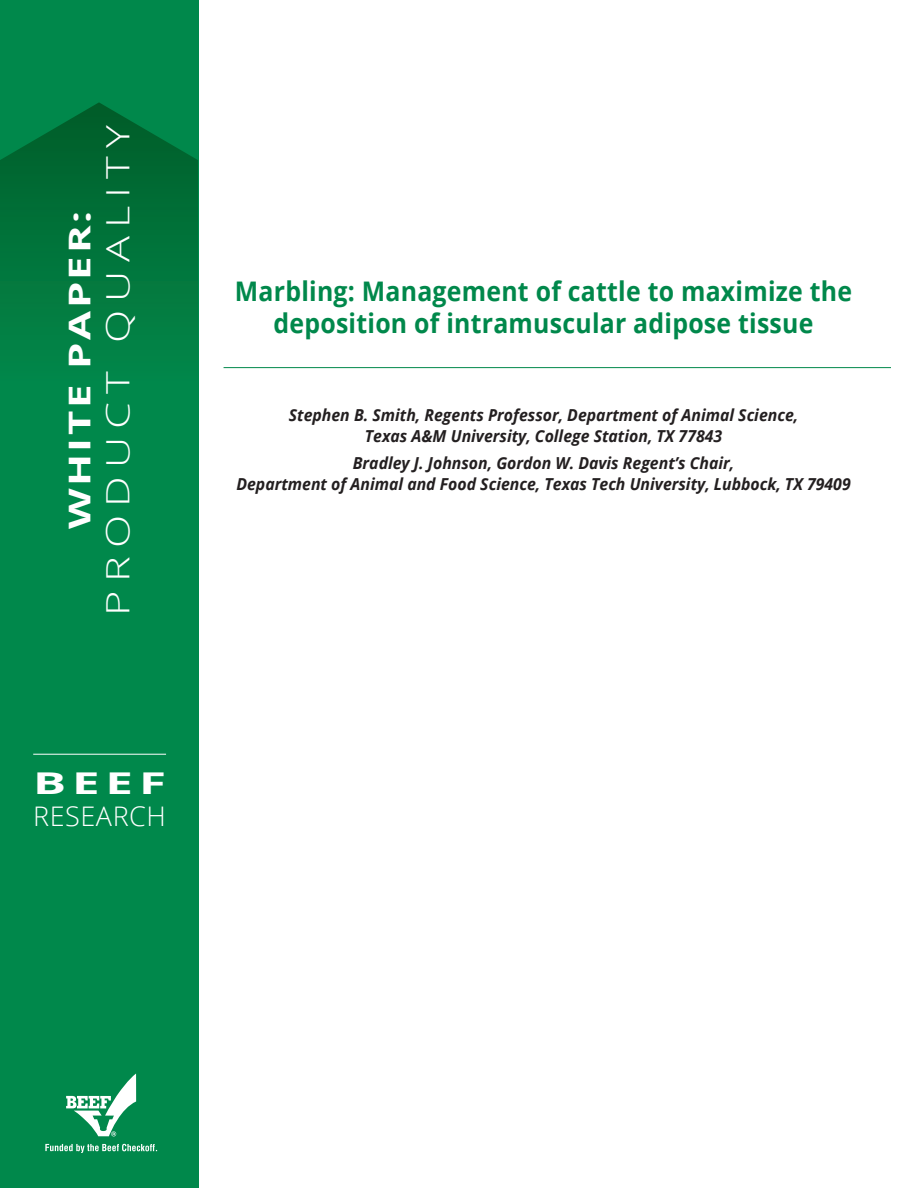
<style>
.page{position:relative;width:918px;height:1188px;background:#fff}
.page>*{position:absolute;margin:0;border:0;box-sizing:border-box;transform-origin:0 0}
.t1{font:300 32.1px "Open Sans";letter-spacing:.19em;color:#fff;scale:1.35 1}
.t2{font:700 30px "Open Sans";letter-spacing:.06em;color:#fff;scale:1.4 1}
.t3{font:700 30px "Open Sans";letter-spacing:.06em;color:#fff;scale:1.64 1}
.t4{font:700 27px/32.4px "Open Sans";letter-spacing:.01em;color:#00884b;text-align:center;scale:.92 1}
.t5{font:300 27px "Open Sans";letter-spacing:.02em;color:#fff}
.t6{font:italic 700 16.5px/21px "Open Sans";color:#231f20;text-align:center;scale:.96 1}
</style>
<div class="page">
<div style="left:0;top:0;width:199px;height:1188px;background:#00884b"></div>
<svg style="left:0;top:102px;width:198px;height:652px"></svg>
<hr style="left:33px;top:754px;width:133px;height:1px;background:#fff">
<svg style="left:66px;top:1074px;width:70px;height:62px"></svg>
<svg style="left:45px;top:1144px;width:112px;height:9px"></svg>
<hr style="left:224px;top:367px;width:667px;height:1px;background:#00884b">
<h2 class="t2" style="left:58px;top:529px;width:229px;rotate:-90deg">WHITE PAPER:</h2>
<h1 class="t1" style="left:96px;top:616px;width:365px;rotate:-90deg">PRODUCT QUALITY</h1>
<h2 class="t3" style="left:33px;top:762px;width:83px">BEEF</h2>
<h3 class="t5" style="left:33px;top:798px;width:134px">RESEARCH</h3>
<h3 class="t4" style="left:235px;top:274px;width:672px">Marbling: Management of cattle to maximize the deposition of intramuscular adipose tissue</h3>
<p class="t6" style="left:289px;top:404px;width:532px">Stephen B. Smith, Regents Professor, Department of Animal Science,<br>Texas A&amp;M University, College Station, TX 77843</p>
<p class="t6" style="left:236px;top:452px;width:641px">Bradley J. Johnson, Gordon W. Davis Regent’s Chair,<br>Department of Animal and Food Science, Texas Tech University, Lubbock, TX 79409</p>
</div>
